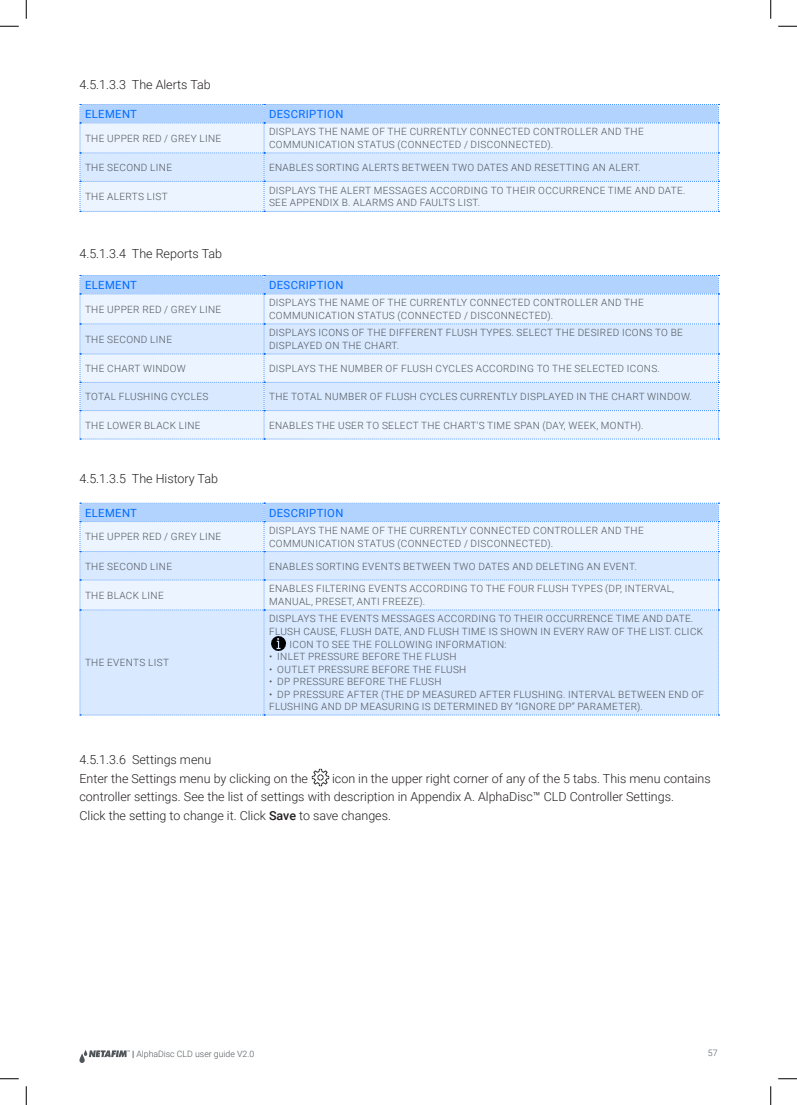
<style>
.page{position:relative;width:797px;height:1105px;background:#fff}
.page>*{position:absolute;margin:0;border:0;box-sizing:border-box;transform-origin:0 0}
.regular{font:300 12.5px/18.8px "Roboto";color:#231f20}
.table_header{font:11.25px "Roboto";letter-spacing:.035em;color:#006bff}
.table_cell_regular{font:300 10px/12.5px "Roboto";letter-spacing:.035em;color:#50555a}
.t1{font:300 8.75px "Roboto";color:#50555a}
.s1{font-weight:500}
.s2{font-weight:900}
</style>
<div class="page">
<svg style="left:79px;top:1050px;width:51px;height:13px"></svg>
<img style="left:311px;top:768px;width:18px;height:18px">
<svg style="left:80px;top:104px;width:639px;height:108px;background:#dae9ff"></svg>
<svg style="left:80px;top:275px;width:639px;height:165px;background:#dceaff"></svg>
<svg style="left:80px;top:503px;width:639px;height:213px;background:#d9e9ff"></svg>
<img style="left:269px;top:634px;width:18px;height:18px">
<svg style="left:0;top:25px;width:19px;height:2px"></svg>
<svg style="left:778px;top:25px;width:19px;height:2px"></svg>
<svg style="left:0;top:1078px;width:19px;height:1px"></svg>
<svg style="left:778px;top:1078px;width:19px;height:1px"></svg>
<svg style="left:25px;top:0;width:2px;height:19px"></svg>
<svg style="left:25px;top:1086px;width:2px;height:19px"></svg>
<svg style="left:770px;top:0;width:1px;height:19px"></svg>
<svg style="left:770px;top:1086px;width:1px;height:19px"></svg>
<p class="regular" style="left:79px;top:74px;width:133px">4.5.1.3.3 The Alerts Tab</p>
<p class="table_header" style="left:85px;top:106px;width:53px">ELEMENT</p>
<p class="table_header" style="left:269px;top:106px;width:76px">DESCRIPTION</p>
<p class="table_cell_regular" style="left:85px;top:132px;width:138px">THE UPPER RED / GREY LINE</p>
<p class="table_cell_regular" style="left:269px;top:125px;width:376px">DISPLAYS THE NAME OF THE CURRENTLY CONNECTED CONTROLLER AND THE<br>COMMUNICATION STATUS (CONNECTED / DISCONNECTED).</p>
<p class="table_cell_regular" style="left:85px;top:161px;width:89px">THE SECOND LINE</p>
<p class="table_cell_regular" style="left:269px;top:161px;width:373px">ENABLES SORTING ALERTS BETWEEN TWO DATES AND RESETTING AN ALERT.</p>
<p class="table_cell_regular" style="left:85px;top:190px;width:84px">THE ALERTS LIST</p>
<p class="table_cell_regular" style="left:269px;top:184px;width:418px">DISPLAYS THE ALERT MESSAGES ACCORDING TO THEIR OCCURRENCE TIME AND DATE.</p>
<p class="table_cell_regular" style="left:269px;top:196px;width:212px">SEE APPENDIX B. ALARMS AND FAULTS LIST.</p>
<p class="regular" style="left:79px;top:243px;width:144px">4.5.1.3.4 The Reports Tab</p>
<p class="table_header" style="left:85px;top:277px;width:53px">ELEMENT</p>
<p class="table_header" style="left:269px;top:277px;width:76px">DESCRIPTION</p>
<p class="table_cell_regular" style="left:85px;top:302px;width:138px">THE UPPER RED / GREY LINE</p>
<p class="table_cell_regular" style="left:269px;top:296px;width:376px">DISPLAYS THE NAME OF THE CURRENTLY CONNECTED CONTROLLER AND THE<br>COMMUNICATION STATUS (CONNECTED / DISCONNECTED).</p>
<p class="table_cell_regular" style="left:85px;top:332px;width:89px">THE SECOND LINE</p>
<p class="table_cell_regular" style="left:269px;top:326px;width:415px">DISPLAYS ICONS OF THE DIFFERENT FLUSH TYPES. SELECT THE DESIRED ICONS TO BE<br>DISPLAYED ON THE CHART.</p>
<p class="table_cell_regular" style="left:85px;top:362px;width:102px">THE CHART WINDOW</p>
<p class="table_cell_regular" style="left:269px;top:362px;width:392px">DISPLAYS THE NUMBER OF FLUSH CYCLES ACCORDING TO THE SELECTED ICONS.</p>
<p class="table_cell_regular" style="left:85px;top:390px;width:125px">TOTAL FLUSHING CYCLES</p>
<p class="table_cell_regular" style="left:269px;top:390px;width:424px">THE TOTAL NUMBER OF FLUSH CYCLES CURRENTLY DISPLAYED IN THE CHART WINDOW.</p>
<p class="table_cell_regular" style="left:85px;top:418px;width:117px">THE LOWER BLACK LINE</p>
<p class="table_cell_regular" style="left:269px;top:418px;width:376px">ENABLES THE USER TO SELECT THE CHART’S TIME SPAN (DAY, WEEK, MONTH).</p>
<p class="regular" style="left:79px;top:468px;width:140px">4.5.1.3.5 The History Tab</p>
<p class="table_header" style="left:85px;top:505px;width:53px">ELEMENT</p>
<p class="table_header" style="left:269px;top:505px;width:76px">DESCRIPTION</p>
<p class="table_cell_regular" style="left:85px;top:530px;width:138px">THE UPPER RED / GREY LINE</p>
<p class="table_cell_regular" style="left:269px;top:524px;width:376px">DISPLAYS THE NAME OF THE CURRENTLY CONNECTED CONTROLLER AND THE<br>COMMUNICATION STATUS (CONNECTED / DISCONNECTED).</p>
<p class="table_cell_regular" style="left:85px;top:559px;width:89px">THE SECOND LINE</p>
<p class="table_cell_regular" style="left:269px;top:559px;width:369px">ENABLES SORTING EVENTS BETWEEN TWO DATES AND DELETING AN EVENT.</p>
<p class="table_cell_regular" style="left:85px;top:588px;width:80px">THE BLACK LINE</p>
<p class="table_cell_regular" style="left:269px;top:582px;width:406px">ENABLES FILTERING EVENTS ACCORDING TO THE FOUR FLUSH TYPES (DP, INTERVAL,<br>MANUAL, PRESET, ANTI FREEZE).</p>
<p class="table_cell_regular" style="left:85px;top:656px;width:85px">THE EVENTS LIST</p>
<p class="table_cell_regular" style="left:269px;top:612px;width:426px">DISPLAYS THE EVENTS MESSAGES ACCORDING TO THEIR OCCURRENCE TIME AND DATE.</p>
<p class="table_cell_regular" style="left:289px;top:625px;width:415px;text-indent:-21px">FLUSH CAUSE, FLUSH DATE, AND FLUSH TIME IS SHOWN IN EVERY RAW OF THE LIST. CLICK<br>ICON TO SEE THE FOLLOWING INFORMATION:</p>
<p class="table_cell_regular" style="left:269px;top:650px;width:189px">• INLET PRESSURE BEFORE THE FLUSH</p>
<p class="table_cell_regular" style="left:269px;top:662px;width:199px">• OUTLET PRESSURE BEFORE THE FLUSH</p>
<p class="table_cell_regular" style="left:269px;top:675px;width:174px">• DP PRESSURE BEFORE THE FLUSH</p>
<p class="table_cell_regular" style="left:269px;top:687px;width:436px">• DP PRESSURE AFTER (THE DP MEASURED AFTER FLUSHING. INTERVAL BETWEEN END OF<br>FLUSHING AND DP MEASURING IS DETERMINED BY “IGNORE DP” PARAMETER).</p>
<p class="regular" style="left:79px;top:749px;width:133px">4.5.1.3.6 Settings menu</p>
<p class="regular" style="left:79px;top:768px;width:230px">Enter the Settings menu by clicking on the</p>
<p class="regular" style="left:79px;top:768px;width:633px;text-indent:253px">icon in the upper right corner of any of the 5 tabs. This menu contains controller settings. See the list of settings with description in Appendix A. AlphaDisc™ CLD Controller Settings.</p>
<p class="regular" style="left:79px;top:806px;width:313px">Click the setting to change it. Click <span class="s1">Save</span> to save changes.</p>
<p class="t1" style="left:132px;top:1047px;width:124px"><span class="s2">|</span> AlphaDisc CLD user guide V2.0</p>
<p class="t1" style="left:707px;top:1047px;width:11px">57</p>
</div>
